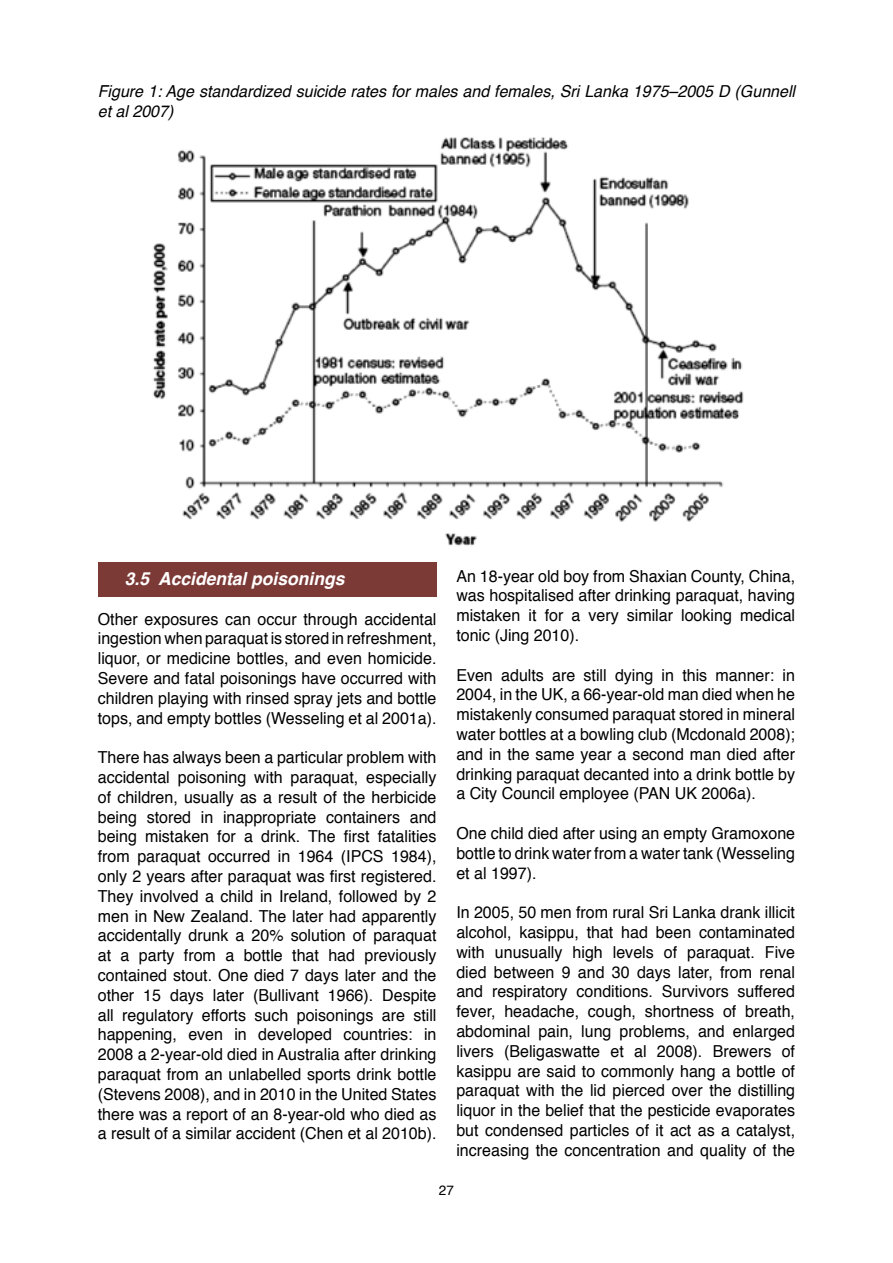
<style>
.page{position:relative;width:893px;height:1263px;background:#fff}
.page>*{position:absolute;margin:0;border:0;box-sizing:border-box;transform-origin:0 0}
.t1{font:italic 700 18px "Helvetica";color:#fff}
.t2{font:16.5px/19.8px "Helvetica";color:#000;text-align:justify}
.t3{font:italic 16.5px/19.8px "Helvetica";color:#000}
.t4{font:13.5px "Helvetica";color:#000}
</style>
<div class="page">
<div style="left:98px;top:563px;width:339px;height:34px;background:#7c3a37"></div>
<img style="left:153px;top:137px;width:591px;height:409px">
<p class="t3" style="left:98px;top:82px;width:699px">Figure 1: Age standardized suicide rates for males and females, Sri Lanka 1975–2005 D (Gunnell et al 2007)</p>
<p class="t1" style="left:125px;top:564px;width:221px">3.5 Accidental poisonings</p>
<p class="t2" style="left:98px;top:609px;width:340px">Other exposures can occur through accidental ingestion when paraquat is stored in refreshment, liquor, or medicine bottles, and even homicide.<br>Severe and fatal poisonings have occurred with children playing with rinsed spray jets and bottle tops, and empty bottles (Wesseling et al 2001a).</p>
<p class="t2" style="left:98px;top:748px;width:340px">There has always been a particular problem with accidental poisoning with paraquat, especially of children, usually as a result of the herbicide being stored in inappropriate containers and being mistaken for a drink. The first fatalities from paraquat occurred in 1964 (IPCS 1984), only 2 years after paraquat was first registered.<br>They involved a child in Ireland, followed by 2 men in New Zealand. The later had apparently accidentally drunk a 20% solution of paraquat at a party from a bottle that had previously contained stout. One died 7 days later and the other 15 days later (Bullivant 1966). Despite all regulatory efforts such poisonings are still happening, even in developed countries: in 2008 a 2-year-old died in Australia after drinking paraquat from an unlabelled sports drink bottle (Stevens 2008), and in 2010 in the United States there was a report of an 8-year-old who died as a result of a similar accident (Chen et al 2010b).</p>
<p class="t2" style="left:456px;top:566px;width:340px">An 18-year old boy from Shaxian County, China, was hospitalised after drinking paraquat, having mistaken it for a very similar looking medical tonic (Jing 2010).</p>
<p class="t2" style="left:456px;top:665px;width:340px">Even adults are still dying in this manner: in 2004, in the UK, a 66-year-old man died when he mistakenly consumed paraquat stored in mineral water bottles at a bowling club (Mcdonald 2008); and in the same year a second man died after drinking paraquat decanted into a drink bottle by a City Council employee (PAN UK 2006a).</p>
<p class="t2" style="left:456px;top:824px;width:340px">One child died after using an empty Gramoxone bottle to drink water from a water tank (Wesseling et al 1997).</p>
<p class="t2" style="left:456px;top:903px;width:340px">In 2005, 50 men from rural Sri Lanka drank illicit alcohol, kasippu, that had been contaminated with unusually high levels of paraquat. Five died between 9 and 30 days later, from renal and respiratory conditions. Survivors suffered fever, headache, cough, shortness of breath, abdominal pain, lung problems, and enlarged livers (Beligaswatte et al 2008). Brewers of kasippu are said to commonly hang a bottle of paraquat with the lid pierced over the distilling liquor in the belief that the pesticide evaporates but condensed particles of it act as a catalyst, increasing the concentration and quality of the</p>
<p class="t4" style="left:439px;top:1180px;width:17px">27</p>
</div>
